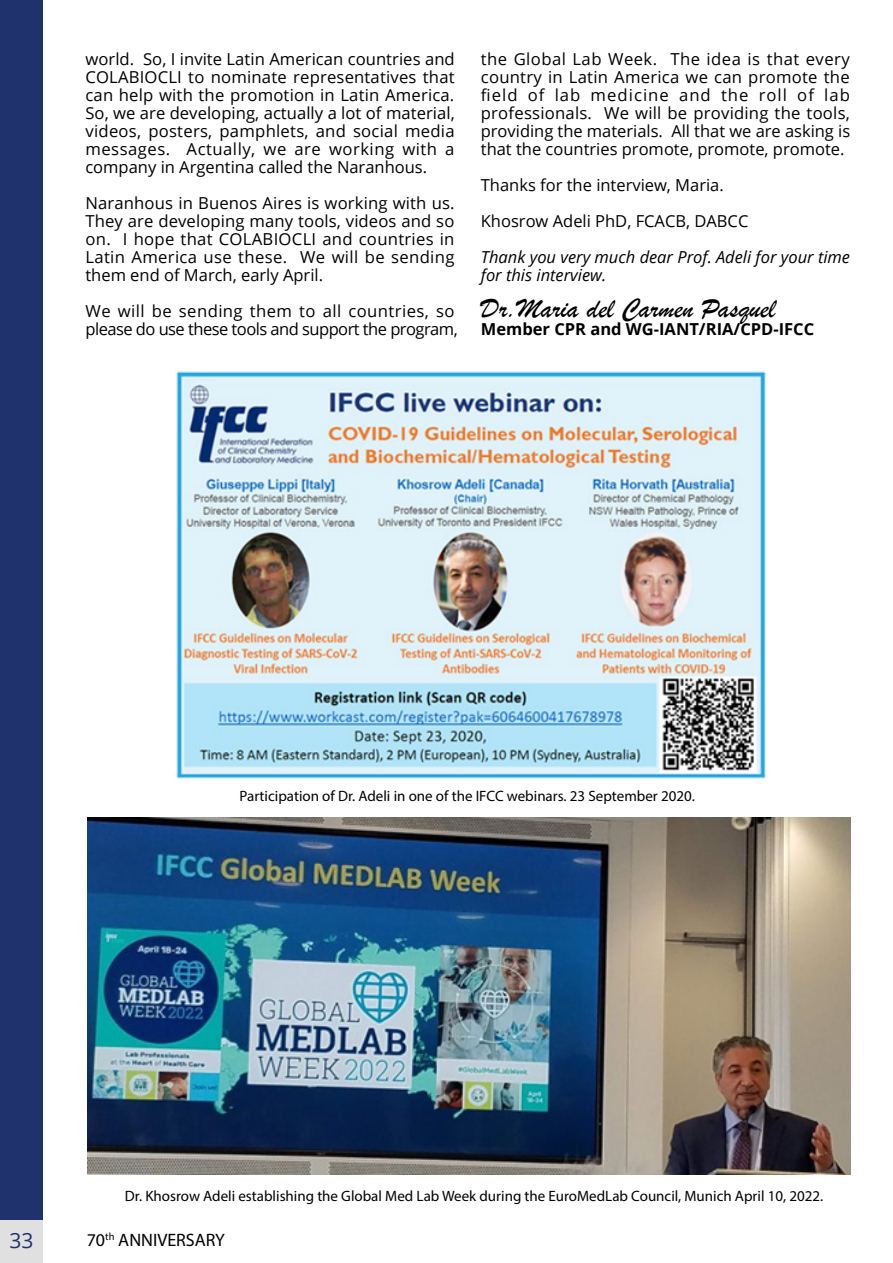
<style>
.page{position:relative;width:893px;height:1263px;background:#fff}
.page>*{position:absolute;margin:0;border:0;box-sizing:border-box;transform-origin:0 0}
.t1{font:28.5px "Brush Script";color:#000}
.t2{font:21px "Open Sans";color:#1f326c}
.t3{font:18px "Myriad Pro";color:#000}
.t4{font:16.5px/18px "Open Sans";color:#000;text-align:justify}
.t5{font:16.5px/18px "Open Sans";letter-spacing:-.03em;color:#000}
.t6{font:700 16.5px "Open Sans";color:#000}
.t7{font:italic 16.5px "Open Sans";color:#000}
.t8{font:15px "Myriad Pro";color:#000}
.s1{font-style:italic}
</style>
<div class="page">
<div style="left:0;top:0;width:42px;height:1263px;background:#20326d"></div>
<div style="left:0;top:1220px;width:42px;height:43px;background:#e0e0e0"></div>
<img style="left:176px;top:371px;width:590px;height:408px">
<img style="left:87px;top:818px;width:763px;height:357px">
<p class="t4" style="left:85px;top:49px;width:371px">world. So, I invite Latin American countries and COLABIOCLI to nominate representatives that can help with the promotion in Latin America.<br>So, we are developing, actually a lot of material, videos, posters, pamphlets, and social media messages. Actually, we are working with a company in Argentina called the Naranhous.</p>
<p class="t4" style="left:85px;top:193px;width:371px">Naranhous in Buenos Aires is working with us.<br>They are developing many tools, videos and so on. I hope that COLABIOCLI and countries in Latin America use these. We will be sending them end of March, early April.</p>
<p class="t5" style="left:85px;top:301px;width:374px">We will be sending them to all countries, so please do use these tools and support the program,</p>
<p class="t4" style="left:481px;top:49px;width:371px">the Global Lab Week. The idea is that every country in Latin America we can promote the field of lab medicine and the roll of lab professionals. We will be providing the tools, providing the materials. All that we are asking is that the countries promote, promote, promote.</p>
<p class="t4" style="left:481px;top:166px;width:371px;line-height:36px;text-align:left">Thanks for the interview, Maria.<br>Khosrow Adeli PhD, FCACB, DABCC<br><span class="s1">Thank you very much dear Prof. Adeli for your time</span></p>
<p class="t7" style="left:481px;top:263px;width:127px">for this interview.</p>
<p class="t1" style="left:481px;top:290px;width:296px">Dr.Maria del Carmen Pasquel</p>
<p class="t6" style="left:481px;top:317px;width:335px">Member CPR and WG-IANT/RIA/CPD-IFCC</p>
<p class="t8" style="left:240px;top:787px;width:457px">Participation of Dr. Adeli in one of the IFCC webinars. 23 September 2020.</p>
<p class="t8" style="left:125px;top:1186px;width:700px">Dr. Khosrow Adeli establishing the Global Med Lab Week during the EuroMedLab Council, Munich April 10, 2022.</p>
<p class="t2" style="left:10px;top:1226px;width:26px">33</p>
<p class="t3" style="left:87px;top:1228px;width:140px">70<sup>th</sup> ANNIVERSARY</p>
</div>
